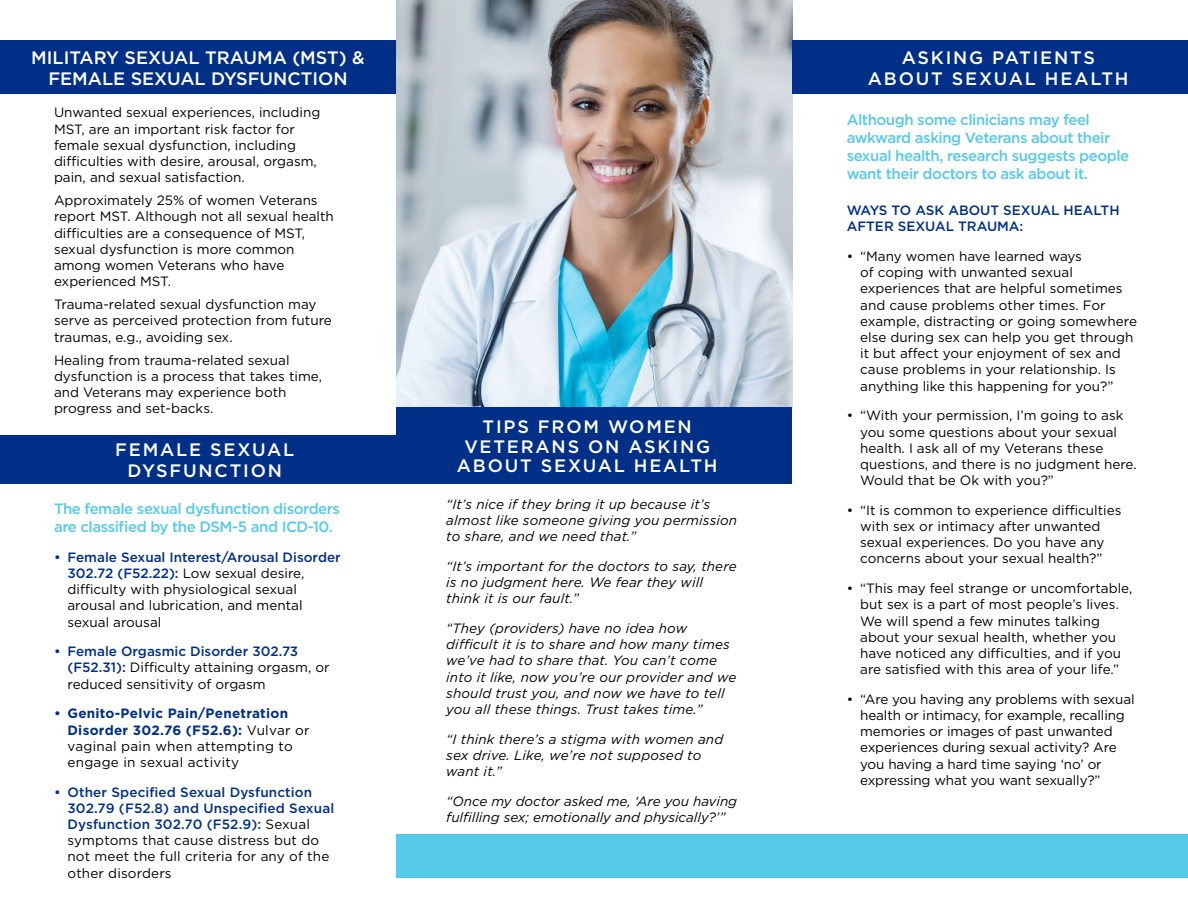
<style>
.page{position:relative;width:1188px;height:918px;background:#fff}
.page>*{position:absolute;margin:0;border:0;box-sizing:border-box;transform-origin:0 0}
.t1{font:500 18px/21.6px "Gotham";letter-spacing:.1em;color:#fff;text-align:center}
.t2{font:500 18px/21.6px "Gotham";color:#fff;text-align:center}
.t3{font:500 15px/18px "Gotham";letter-spacing:-.03em;color:#58c9e8}
.t4{font:13.5px/16.2px "Gotham";color:#000}
.t5{font:italic 13.5px/16.2px "Gotham";letter-spacing:.01em;color:#000}
.t6{font:500 13.5px/16.2px "Gotham";letter-spacing:.01em;color:#002f87}
.t7{font:13.5px/16.2px "Gotham";letter-spacing:.02em;color:#000}
.s1{font-weight:500;color:#002f87}
.s2{font-weight:700;color:#002f87}
.s3{font-weight:400;color:#000}
</style>
<div class="page">
<div style="left:396px;top:835px;width:792px;height:43px;background:#58c9e8"></div>
<div style="left:0;top:40px;width:396px;height:54px;background:#002f87"></div>
<img style="left:396px;top:0;width:396px;height:408px">
<div style="left:0;top:435px;width:396px;height:49px;background:#002f87"></div>
<div style="left:396px;top:408px;width:396px;height:76px;background:#002f87"></div>
<div style="left:792px;top:40px;width:396px;height:54px;background:#002f87"></div>
<h1 class="t2" style="left:31px;top:47px;width:335px">MILITARY SEXUAL TRAUMA (MST) &amp;<br>FEMALE SEXUAL DYSFUNCTION</h1>
<p class="t4" style="left:54px;top:104px;width:268px">Unwanted sexual experiences, including MST, are an important risk factor for female sexual dysfunction, including difculties with desire, arousal, orgasm, pain, and sexual satisfaction.</p>
<p class="t4" style="left:54px;top:192px;width:281px">Approximately 25% of women Veterans report MST. Although not all sexual health difculties are a consequence of MST, sexual dysfunction is more common among women Veterans who have experienced MST.</p>
<p class="t4" style="left:54px;top:296px;width:279px">Trauma-related sexual dysfunction may serve as perceived protection from future traumas, e.g., avoiding sex.</p>
<p class="t4" style="left:54px;top:351px;width:270px">Healing from trauma-related sexual dysfunction is a process that takes time, and Veterans may experience both progress and set-backs.</p>
<h1 class="t1" style="left:115px;top:438px;width:180px">FEMALE SEXUAL<br>DYSFUNCTION</h1>
<p class="t3" style="left:54px;top:500px;width:288px">The female sexual dysfunction disorders are classifed by the DSM-5 and ICD-10.</p>
<p class="t4" style="left:68px;top:549px;width:275px;text-indent:-14px"><span class="s1">• Female Sexual Interest/Arousal Disorder 302.72 (F52.22):</span> Low sexual desire, difculty with physiological sexual arousal and lubrication, and mental sexual arousal</p>
<p class="t4" style="left:68px;top:643px;width:264px;text-indent:-14px"><span class="s1">• Female Orgasmic Disorder 302.73 (F52.31):</span> Difculty attaining orgasm, or reduced sensitivity of orgasm</p>
<p class="t7" style="left:68px;top:705px;width:244px;text-indent:-14px"><span class="s2">• Genito-Pelvic Pain/Penetration<br>Disorder 302.76 (F52.6):</span> Vulvar or vaginal pain when attempting to engage in sexual activity</p>
<p class="t6" style="left:68px;top:784px;width:268px;text-indent:-14px">• Other Specifed Sexual Dysfunction 302.79 (F52.8) and Unspecifed Sexual Dysfunction 302.70 (F52.9): <span class="s3">Sexual symptoms that cause distress but do not meet the full criteria for any of the other disorders</span></p>
<h1 class="t1" style="left:457px;top:417px;width:262px;line-height:19.5px">TIPS FROM WOMEN<br>VETERANS ON ASKING<br>ABOUT SEXUAL HEALTH</h1>
<p class="t5" style="left:446px;top:496px;width:292px">“It’s nice if they bring it up because it’s almost like someone giving you permission to share, and we need that.”</p>
<p class="t5" style="left:446px;top:558px;width:292px">“It’s important for the doctors to say, there is no judgment here. We fear they will think it is our fault.”</p>
<p class="t5" style="left:446px;top:620px;width:292px">“They (providers) have no idea how difcult it is to share and how many times we’ve had to share that. You can’t come into it like, now you’re our provider and we should trust you, and now we have to tell you all these things. Trust takes time.”</p>
<p class="t5" style="left:446px;top:731px;width:278px">“I think there’s a stigma with women and sex drive. Like, we’re not supposed to want it.”</p>
<p class="t5" style="left:446px;top:793px;width:292px">“Once my doctor asked me, ‘Are you having fulflling sex; emotionally and physically?’”</p>
<h1 class="t1" style="left:868px;top:47px;width:262px">ASKING PATIENTS<br>ABOUT SEXUAL HEALTH</h1>
<p class="t3" style="left:847px;top:110px;width:284px">Although some clinicians may feel awkward asking Veterans about their sexual health, research suggests people want their doctors to ask about it.</p>
<p class="t6" style="left:847px;top:202px;width:274px">WAYS TO ASK ABOUT SEXUAL HEALTH<br>AFTER SEXUAL TRAUMA:</p>
<p class="t4" style="left:860px;top:248px;width:278px;text-indent:-14px">• “Many women have learned ways<br>of coping with unwanted sexual experiences that are helpful sometimes and cause problems other times. For example, distracting or going somewhere else during sex can help you get through it but afect your enjoyment of sex and cause problems in your relationship. Is anything like this happening for you?”</p>
<p class="t4" style="left:860px;top:407px;width:278px;text-indent:-14px">• “With your permission, I’m going to ask you some questions about your sexual health. I ask all of my Veterans these questions, and there is no judgment here.<br>Would that be Ok with you?”</p>
<p class="t4" style="left:847px;top:502px;width:276px;text-align:center">• “It is common to experience difculties with sex or intimacy after unwanted sexual experiences. Do you have any concerns about your sexual health?”</p>
<p class="t4" style="left:860px;top:580px;width:274px;text-indent:-14px">• “This may feel strange or uncomfortable, but sex is a part of most people’s lives.<br>We will spend a few minutes talking about your sexual health, whether you have noticed any difculties, and if you are satisfed with this area of your life.”</p>
<p class="t4" style="left:860px;top:691px;width:276px;text-indent:-14px">• “Are you having any problems with sexual health or intimacy, for example, recalling memories or images of past unwanted experiences during sexual activity? Are you having a hard time saying ‘no’ or expressing what you want sexually?”</p>
</div>
